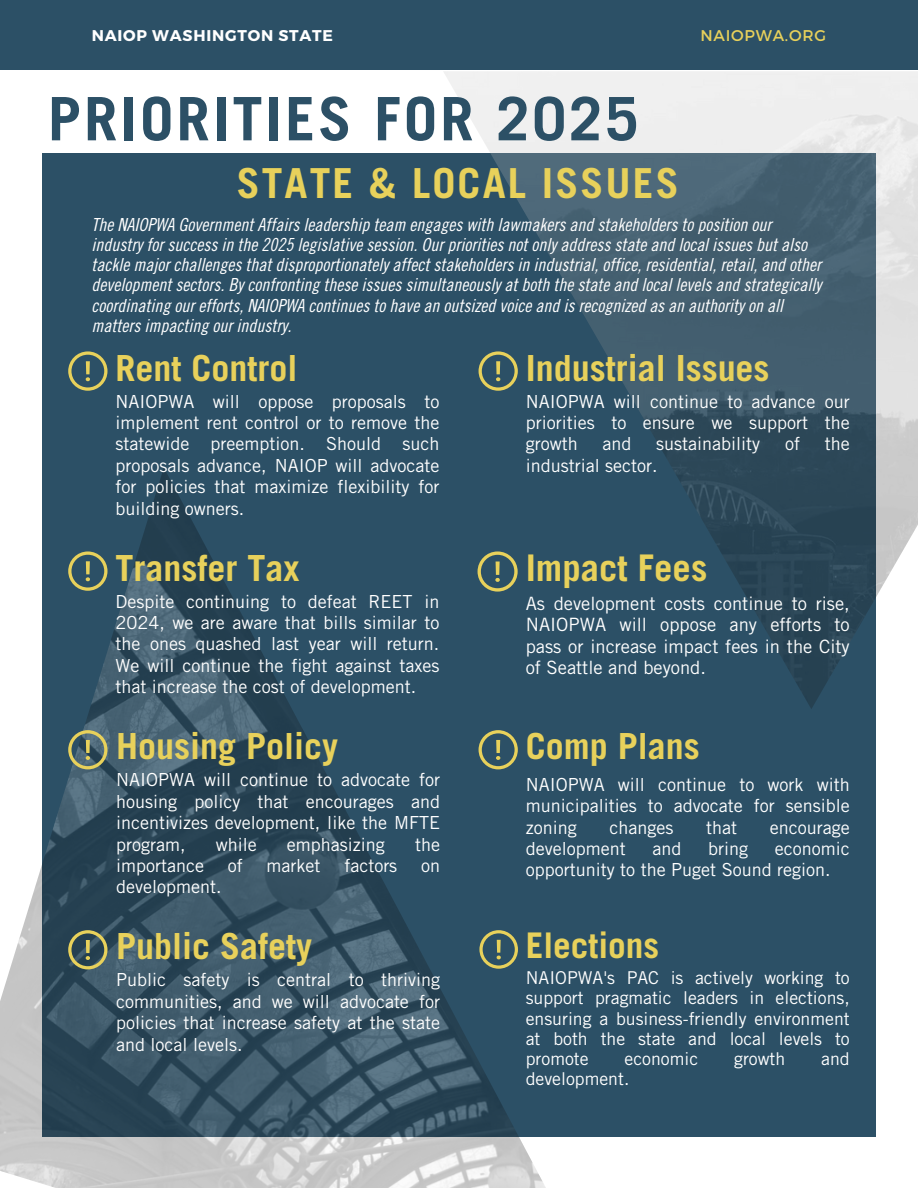
<style>
.page{position:relative;width:918px;height:1188px;background:#fff}
.page>*{position:absolute;margin:0;border:0;box-sizing:border-box;transform-origin:0 0}
.t1{font:700 60px "Trade Gothic LT Std";letter-spacing:.05em;color:#2c5066}
.t2{font:700 41.4px "Trade Gothic LT Std";letter-spacing:.05em;color:#e8d15b}
.t3{font:700 36.75px "Trade Gothic LT Std";color:#e8d15b}
.t4{font:700 36px "Trade Gothic LT Std";color:#e8d15b}
.t5{font:700 35.4px "Trade Gothic LT Std";color:#e8d15b}
.t6{font:18.3px/21.3px "Trade Gothic LT Std";color:#fff;text-align:justify}
.t7{font:18px/21.3px "Trade Gothic LT Std";color:#fff;text-align:justify}
.t8{font:18px/20.2px "Trade Gothic LT Std Cn 18 Obl";color:#fff}
.t9{font:17.7px/20.2px "Trade Gothic LT Std";color:#fff;text-align:justify}
.t10{font:700 15.6px "Montserrat";letter-spacing:.05em;color:#fff}
.t11{font:15.6px "Montserrat";letter-spacing:.05em;color:#e8d15b}
</style>
<div class="page">
<div style="left:0;top:0;width:918px;height:70px;background:#2c5066"></div>
<div style="left:42px;top:154px;width:834px;height:983px;background:#2c5066"></div>
<img style="left:443px;top:71px;width:475px;height:638px">
<img style="left:0;top:467px;width:649px;height:721px">
<svg style="left:478px;top:551px;width:40px;height:41px"></svg>
<svg style="left:68px;top:551px;width:40px;height:40px"></svg>
<svg style="left:68px;top:351px;width:40px;height:40px"></svg>
<svg style="left:479px;top:351px;width:39px;height:40px"></svg>
<svg style="left:68px;top:930px;width:40px;height:39px;background:#606d59"></svg>
<svg style="left:479px;top:930px;width:39px;height:38px"></svg>
<svg style="left:68px;top:730px;width:40px;height:39px"></svg>
<svg style="left:479px;top:730px;width:39px;height:39px"></svg>
<p class="t10" style="left:92px;top:25px;width:243px">NAIOP WASHINGTON STATE</p>
<h3 class="t11" style="left:700px;top:25px;width:127px">NAIOPWA.ORG</h3>
<h3 class="t1" style="left:48px;top:97px;width:592px">PRIORITIES FOR 2025</h3>
<p class="t2" style="left:237px;top:168px;width:443px">STATE &amp; LOCAL ISSUES</p>
<h3 class="t8" style="left:92px;top:216px;width:731px">The NAIOPWA Government Affairs leadership team engages with lawmakers and stakeholders to position our industry for success in the 2025 legislative session. Our priorities not only address state and local issues but also tackle major challenges that disproportionately affect stakeholders in industrial, office, residential, retail, and other development sectors. By confronting these issues simultaneously at both the state and local levels and strategically coordinating our efforts, NAIOPWA continues to have an outsized voice and is recognized as an authority on all matters impacting our industry.</h3>
<p class="t4" style="left:115px;top:355px;width:183px">Rent Control</p>
<p class="t7" style="left:115px;top:393px;width:325px">NAIOPWA will oppose proposals to implement rent control or to remove the statewide preemption. Should such proposals advance, NAIOP will advocate for policies that maximize flexibility for building owners.</p>
<h4 class="t4" style="left:115px;top:555px;width:185px">Transfer Tax</h4>
<h4 class="t7" style="left:115px;top:593px;width:325px">Despite continuing to defeat REET in 2024, we are aware that bills similar to the ones quashed last year will return.<br>We will continue the fight against taxes that increase the cost of development.</h4>
<h3 class="t4" style="left:116px;top:733px;width:223px">Housing Policy</h3>
<h3 class="t7" style="left:116px;top:772px;width:325px">NAIOPWA will continue to advocate for housing policy that encourages and incentivizes development, like the MFTE program,</h3>
<h3 class="t7" style="left:216px;top:836px;width:43px">while</h3>
<h3 class="t7" style="left:287px;top:836px;width:100px">emphasizing</h3>
<h3 class="t7" style="left:415px;top:836px;width:27px">the</h3>
<h3 class="t7" style="left:116px;top:857px;width:90px">importance</h3>
<h3 class="t7" style="left:228px;top:857px;width:16px">of</h3>
<h3 class="t7" style="left:267px;top:857px;width:55px">market</h3>
<h3 class="t7" style="left:344px;top:857px;width:54px">factors</h3>
<h3 class="t7" style="left:421px;top:857px;width:21px">on</h3>
<h3 class="t7" style="left:116px;top:879px;width:107px">development.</h3>
<h1 class="t4" style="left:116px;top:933px;width:197px">Public Safety</h1>
<h1 class="t7" style="left:116px;top:972px;width:325px">Public safety is central to thriving communities, and we will advocate for policies that increase safety at the state and local levels.</h1>
<p class="t4" style="left:526px;top:355px;width:245px">Industrial Issues</p>
<p class="t7" style="left:526px;top:393px;width:325px">NAIOPWA will continue to advance our priorities to ensure we support the growth</p>
<p class="t7" style="left:603px;top:436px;width:31px">and</p>
<p class="t7" style="left:656px;top:436px;width:106px">sustainability</p>
<p class="t7" style="left:785px;top:436px;width:16px">of</p>
<p class="t7" style="left:825px;top:436px;width:27px">the</p>
<p class="t7" style="left:526px;top:457px;width:133px">industrial sector.</p>
<p class="t3" style="left:526px;top:554px;width:183px">Impact Fees</p>
<p class="t6" style="left:526px;top:595px;width:326px">As development costs continue to rise, NAIOPWA will oppose any efforts to pass or increase impact fees in the City of Seattle and beyond.</p>
<p class="t4" style="left:526px;top:733px;width:175px">Comp Plans</p>
<p class="t7" style="left:526px;top:776px;width:325px">NAIOPWA will continue to work with municipalities to advocate for sensible zoning</p>
<p class="t7" style="left:609px;top:819px;width:66px">changes</p>
<p class="t7" style="left:706px;top:819px;width:32px">that</p>
<p class="t7" style="left:770px;top:819px;width:82px">encourage</p>
<p class="t7" style="left:526px;top:840px;width:102px">development</p>
<p class="t7" style="left:652px;top:840px;width:31px">and</p>
<p class="t7" style="left:708px;top:840px;width:42px">bring</p>
<p class="t7" style="left:526px;top:840px;width:325px;text-indent:249px">economic opportunity to the Puget Sound region.</p>
<h2 class="t5" style="left:526px;top:933px;width:135px">Elections</h2>
<h2 class="t9" style="left:526px;top:970px;width:325px">NAIOPWA's PAC is actively working to support pragmatic leaders in elections, ensuring a business-friendly environment at both the state and local levels to promote</h2>
<h2 class="t9" style="left:625px;top:1051px;width:75px">economic</h2>
<h2 class="t9" style="left:734px;top:1051px;width:53px">growth</h2>
<h2 class="t9" style="left:821px;top:1051px;width:30px">and</h2>
<h2 class="t9" style="left:526px;top:1071px;width:105px">development.</h2>
</div>
